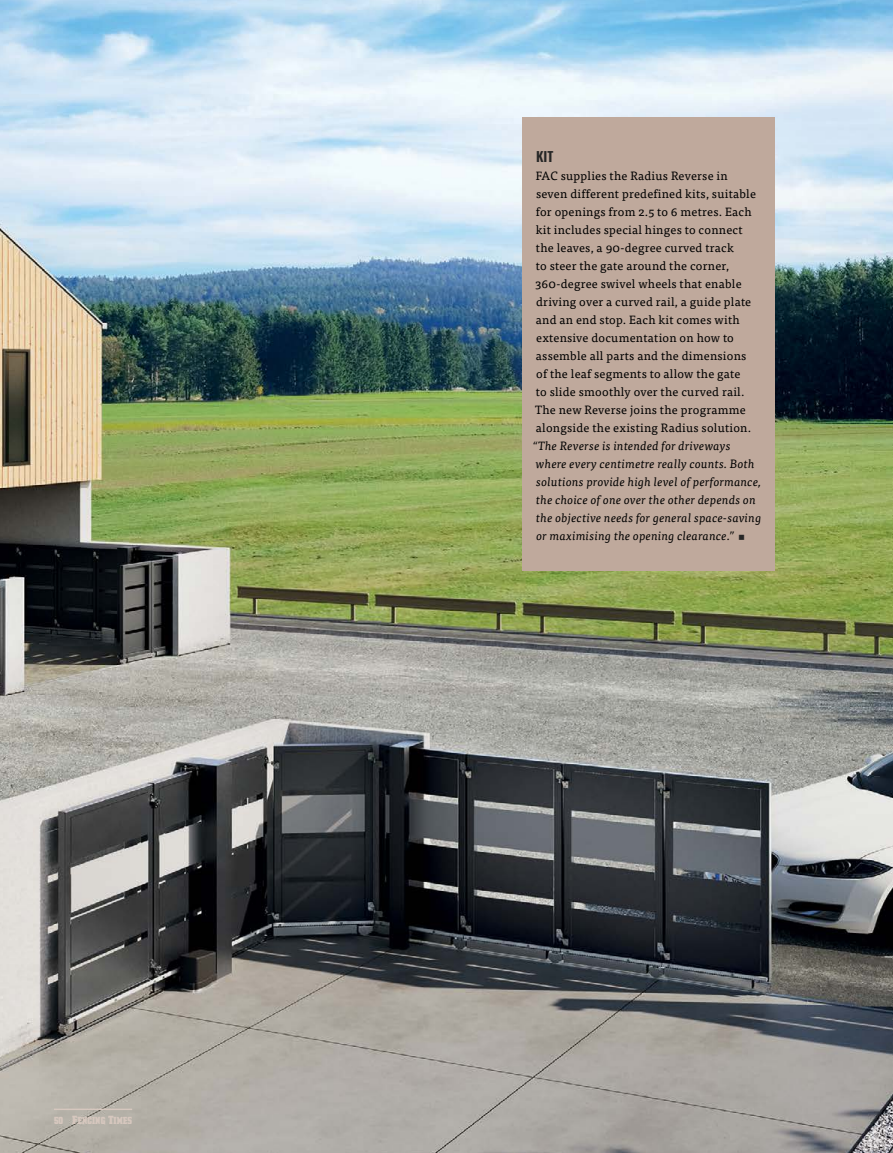
<style>
.page{position:relative;width:893px;height:1153px;background:#fff}
.page>*{position:absolute;margin:0;border:0;box-sizing:border-box;transform-origin:0 0}
.t1{font:15.3px "Laredo Trail Condensed";color:#d6c7be;scale:.59 1}
.t2{font:600 13.5px "Oswald";color:#262626}
.t3{font:12px/18px "Tisa Pro";letter-spacing:.02em;color:#000}
.t4{font:italic 12px/18px "Tisa Pro";letter-spacing:.02em;color:#000}
</style>
<div class="page">
<img style="left:0;top:0;width:893px;height:1152px">
<div style="left:522px;top:117px;width:253px;height:453px;background:#bfa99c"></div>
<hr style="left:54px;top:1108px;width:78px;height:1px;background:#d6c7be">
<p class="t1" style="left:54px;top:1112px;width:134px">50 Fencing Times</p>
<p class="t2" style="left:536px;top:149px;width:19px">KIT</p>
<p class="t3" style="left:535px;top:166px;width:222px">FAC supplies the Radius Reverse in seven different predefined kits, suitable for openings from 2.5 to 6 metres. Each kit includes special hinges to connect the leaves, a 90-degree curved track<br>to steer the gate around the corner, 360-degree swivel wheels that enable driving over a curved rail, a guide plate and an end stop. Each kit comes with extensive documentation on how to assemble all parts and the dimensions of the leaf segments to allow the gate<br>to slide smoothly over the curved rail.<br>The new Reverse joins the programme alongside the existing Radius solution.</p>
<p class="t4" style="left:533px;top:436px;width:230px">“The Reverse is intended for driveways where every centimetre really counts. Both solutions provide high level of performance, the choice of one over the other depends on the objective needs for general space-saving or maximising the opening clearance.”</p>
</div>
